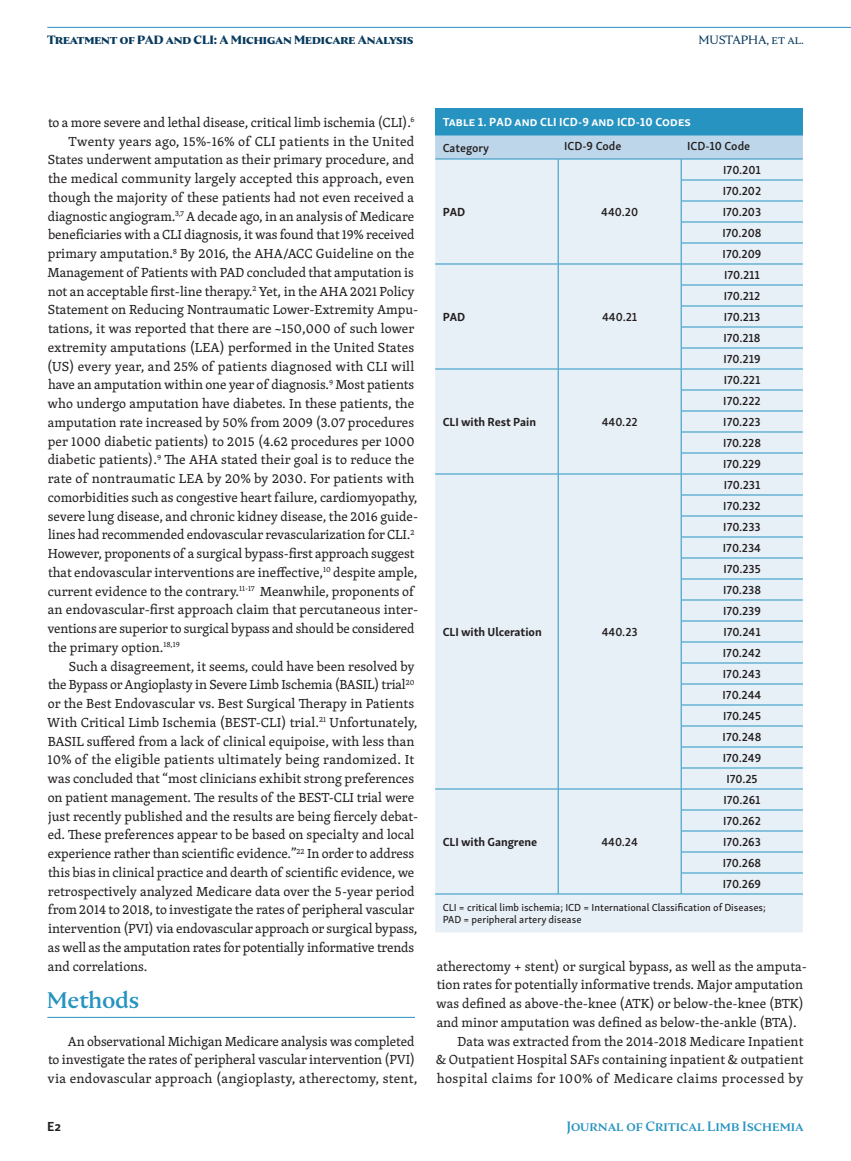
<style>
.page{position:relative;width:851px;height:1161px;background:#fff}
.page>*{position:absolute;margin:0;border:0;box-sizing:border-box;transform-origin:0 0}
.JCLI_Article_Subhead{font:500 22.5px "Nocturne Serif";color:#2693c1}
.JCLI_Article_Body{font:13.5px/18.8px "Skolar Latin";color:#231f20}
.t1{font:500 13.5px "Nocturne Serif";color:#2693c1}
.t2{font:700 13.5px "Skolar Sans Latn";color:#231f20}
.JCLI_Table_Body{font:600 12px "Skolar Sans Latn";color:#231f20}
.JCLI_Table_Bold{font:700 12px "Skolar Sans Latn";letter-spacing:-.005em;color:#231f20}
.t3{font:700 12px "Nocturne Serif";letter-spacing:-.005em;color:#083a5e}
.JCLI_Table_Header{font:700 12px "Skolar Sans Latn";letter-spacing:.01em;color:#fff}
.JCLI_Table_Column_He{font:600 12px "Skolar Sans Latn";color:#231f20}
.t4{font:12px "Nocturne Serif";letter-spacing:-.005em;color:#083a5e}
.JCLI_Table_Footnotes{font:10.5px/12.6px "Skolar Sans Latn Me";color:#231f20}
</style>
<div class="page">
<hr style="left:47px;top:27px;width:803px;height:1px;background:#2693c1">
<hr style="left:47px;top:1017px;width:368px;height:1px;background:#2693c1">
<div style="left:435px;top:108px;width:367px;height:27px;background:#2693c1"></div>
<div style="left:435px;top:895px;width:367px;height:37px;background:#e8f0f7"></div>
<hr style="left:435px;top:894px;width:123px;height:1px;background:#2693c1">
<hr style="left:558px;top:894px;width:123px;height:1px;background:#2693c1">
<hr style="left:681px;top:894px;width:121px;height:1px;background:#2693c1">
<svg style="left:435px;top:136px;width:367px;height:758px;background:#e1ecf5"></svg>
<hr style="left:435px;top:135px;width:123px;height:1px;background:#2693c1">
<hr style="left:558px;top:135px;width:123px;height:1px;background:#2693c1">
<hr style="left:681px;top:135px;width:121px;height:1px;background:#2693c1">
<p class="t3" style="left:47px;top:32px;width:367px">Treatment of PAD and CLI: A Michigan Medicare Analysis</p>
<p class="t4" style="left:698px;top:32px;width:107px">MUSTAPHA, et al.</p>
<p class="JCLI_Article_Body" style="left:48px;top:112px;width:368px">to a more severe and lethal disease, critical limb ischemia (CLI).<sup>6</sup></p>
<p class="JCLI_Article_Body" style="left:47px;top:131px;width:373px;text-indent:21px">Twenty years ago, 15%-16% of CLI patients in the United States underwent amputation as their primary procedure, and the medical community largely accepted this approach, even though the majority of these patients had not even received a diagnostic angiogram.<sup>3,7</sup> A decade ago, in an analysis of Medicare beneficiaries with a CLI diagnosis, it was found that 19% received primary amputation.<sup>8</sup> By 2016, the AHA/ACC Guideline on the Management of Patients with PAD concluded that amputation is not an acceptable first-line therapy.<sup>2</sup> Yet, in the AHA 2021 Policy Statement on Reducing Nontraumatic Lower-Extremity Ampu&shy;tations, it was reported that there are ~150,000 of such lower extremity amputations (LEA) performed in the United States (US) every year, and 25% of patients diagnosed with CLI will have an amputation within one year of diagnosis.<sup>9</sup> Most patients who undergo amputation have diabetes. In these patients, the amputation rate increased by 50% from 2009 (3.07 procedures per 1000 diabetic patients) to 2015 (4.62 procedures per 1000 diabetic patients).<sup>9</sup> The AHA stated their goal is to reduce the rate of nontraumatic LEA by 20% by 2030. For patients with comorbidities such as congestive heart failure, cardiomyopathy, severe lung disease, and chronic kidney disease, the 2016 guide&shy;lines had recommended endovascular revascularization for CLI.<sup>2<br></sup>However, proponents of a surgical bypass-first approach suggest that endovascular interventions are ineffective,<sup>10</sup> despite ample, current evidence to the contrary.<sup>11-17</sup> Meanwhile, proponents of an endovascular-first approach claim that percutaneous inter&shy;ventions are superior to surgical bypass and should be considered the primary option.<sup>18,19</sup></p>
<p class="JCLI_Article_Body" style="left:47px;top:656px;width:372px;text-indent:22px">Such a disagreement, it seems, could have been resolved by the Bypass or Angioplasty in Severe Limb Ischemia (BASIL) trial<sup>20 </sup>or the Best Endovascular vs. Best Surgical Therapy in Patients With Critical Limb Ischemia (BEST-CLI) trial.<sup>21</sup> Unfortunately, BASIL suffered from a lack of clinical equipoise, with less than 10% of the eligible patients ultimately being randomized. It was concluded that “most clinicians exhibit strong preferences on patient management. The results of the BEST-CLI trial were just recently published and the results are being fiercely debat&shy;ed. These preferences appear to be based on specialty and local experience rather than scientific evidence.”<sup>22</sup> In order to address this bias in clinical practice and dearth of scientific evidence, we retrospectively analyzed Medicare data over the 5-year period from 2014 to 2018, to investigate the rates of peripheral vascular intervention (PVI) via endovascular approach or surgical bypass, as well as the amputation rates for potentially informative trends and correlations.</p>
<p class="JCLI_Article_Subhead" style="left:47px;top:985px;width:94px">Methods</p>
<p class="JCLI_Article_Body" style="left:48px;top:1031px;width:371px;text-indent:20px">An observational Michigan Medicare analysis was completed to investigate the rates of peripheral vascular intervention (PVI) via endovascular approach (angioplasty, atherectomy, stent,</p>
<p class="t2" style="left:47px;top:1115px;width:15px">E2</p>
<p class="JCLI_Table_Header" style="left:442px;top:112px;width:250px">Table 1. PAD and CLI ICD-9 and ICD-10 Codes</p>
<p class="JCLI_Table_Column_He" style="left:442px;top:138px;width:48px">Category</p>
<p class="JCLI_Table_Column_He" style="left:564px;top:136px;width:59px">ICD-9 Code</p>
<p class="JCLI_Table_Column_He" style="left:687px;top:136px;width:64px">ICD-10 Code</p>
<p class="JCLI_Table_Bold" style="left:442px;top:202px;width:24px">PAD</p>
<p class="JCLI_Table_Body" style="left:601px;top:202px;width:38px">440.20</p>
<p class="JCLI_Table_Bold" style="left:442px;top:307px;width:24px">PAD</p>
<p class="JCLI_Table_Body" style="left:602px;top:307px;width:37px">440.21</p>
<p class="JCLI_Table_Bold" style="left:442px;top:412px;width:95px">CLI with Rest Pain</p>
<p class="JCLI_Table_Body" style="left:601px;top:412px;width:37px">440.22</p>
<p class="JCLI_Table_Bold" style="left:442px;top:622px;width:100px">CLI with Ulceration</p>
<p class="JCLI_Table_Body" style="left:601px;top:622px;width:37px">440.23</p>
<p class="JCLI_Table_Body" style="left:723px;top:160px;width:39px">I70.201</p>
<p class="JCLI_Table_Body" style="left:722px;top:181px;width:40px">I70.202</p>
<p class="JCLI_Table_Body" style="left:722px;top:202px;width:40px">I70.203</p>
<p class="JCLI_Table_Body" style="left:722px;top:223px;width:40px">I70.208</p>
<p class="JCLI_Table_Body" style="left:722px;top:244px;width:40px">I70.209</p>
<p class="JCLI_Table_Body" style="left:724px;top:265px;width:37px">I70.211</p>
<p class="JCLI_Table_Body" style="left:723px;top:286px;width:38px">I70.212</p>
<p class="JCLI_Table_Body" style="left:723px;top:307px;width:38px">I70.213</p>
<p class="JCLI_Table_Body" style="left:723px;top:328px;width:39px">I70.218</p>
<p class="JCLI_Table_Body" style="left:723px;top:349px;width:39px">I70.219</p>
<p class="JCLI_Table_Body" style="left:723px;top:370px;width:38px">I70.221</p>
<p class="JCLI_Table_Body" style="left:723px;top:391px;width:39px">I70.222</p>
<p class="JCLI_Table_Body" style="left:723px;top:412px;width:39px">I70.223</p>
<p class="JCLI_Table_Body" style="left:723px;top:433px;width:40px">I70.228</p>
<p class="JCLI_Table_Body" style="left:723px;top:454px;width:39px">I70.229</p>
<p class="JCLI_Table_Body" style="left:723px;top:475px;width:38px">I70.231</p>
<p class="JCLI_Table_Body" style="left:723px;top:496px;width:39px">I70.232</p>
<p class="JCLI_Table_Body" style="left:723px;top:517px;width:39px">I70.233</p>
<p class="JCLI_Table_Body" style="left:723px;top:538px;width:40px">I70.234</p>
<p class="JCLI_Table_Body" style="left:723px;top:559px;width:39px">I70.235</p>
<p class="JCLI_Table_Body" style="left:723px;top:580px;width:40px">I70.238</p>
<p class="JCLI_Table_Body" style="left:723px;top:601px;width:39px">I70.239</p>
<p class="JCLI_Table_Body" style="left:723px;top:622px;width:39px">I70.241</p>
<p class="JCLI_Table_Body" style="left:723px;top:643px;width:40px">I70.242</p>
<p class="JCLI_Table_Body" style="left:723px;top:664px;width:40px">I70.243</p>
<p class="JCLI_Table_Body" style="left:722px;top:685px;width:40px">I70.244</p>
<p class="JCLI_Table_Body" style="left:723px;top:706px;width:40px">I70.245</p>
<p class="JCLI_Table_Body" style="left:722px;top:727px;width:40px">I70.248</p>
<p class="JCLI_Table_Body" style="left:722px;top:748px;width:40px">I70.249</p>
<p class="JCLI_Table_Body" style="left:726px;top:769px;width:33px">I70.25</p>
<p class="JCLI_Table_Body" style="left:723px;top:790px;width:39px">I70.261</p>
<p class="JCLI_Table_Body" style="left:723px;top:811px;width:39px">I70.262</p>
<p class="JCLI_Table_Body" style="left:723px;top:832px;width:39px">I70.263</p>
<p class="JCLI_Table_Body" style="left:722px;top:853px;width:40px">I70.268</p>
<p class="JCLI_Table_Body" style="left:723px;top:874px;width:40px">I70.269</p>
<p class="JCLI_Table_Footnotes" style="left:442px;top:900px;width:325px">CLI = critical limb ischemia; ICD = International Classification of Diseases;<br>PAD = peripheral artery disease</p>
<p class="JCLI_Table_Bold" style="left:442px;top:832px;width:96px">CLI with Gangrene</p>
<p class="JCLI_Table_Body" style="left:601px;top:832px;width:38px">440.24</p>
<p class="JCLI_Article_Body" style="left:436px;top:956px;width:372px">atherectomy + stent) or surgical bypass, as well as the amputa&shy;tion rates for potentially informative trends. Major amputation was defined as above-the-knee (ATK) or below-the-knee (BTK) and minor amputation was defined as below-the-ankle (BTA).</p>
<p class="JCLI_Article_Body" style="left:436px;top:1031px;width:369px;text-align:justify;text-indent:21px">Data was extracted from the 2014-2018 Medicare Inpatient &amp; Outpatient Hospital SAFs containing inpatient &amp; outpatient hospital claims for 100% of Medicare claims processed by</p>
<p class="t1" style="left:566px;top:1117px;width:239px">Journal of Critical Limb Ischemia</p>
</div>
